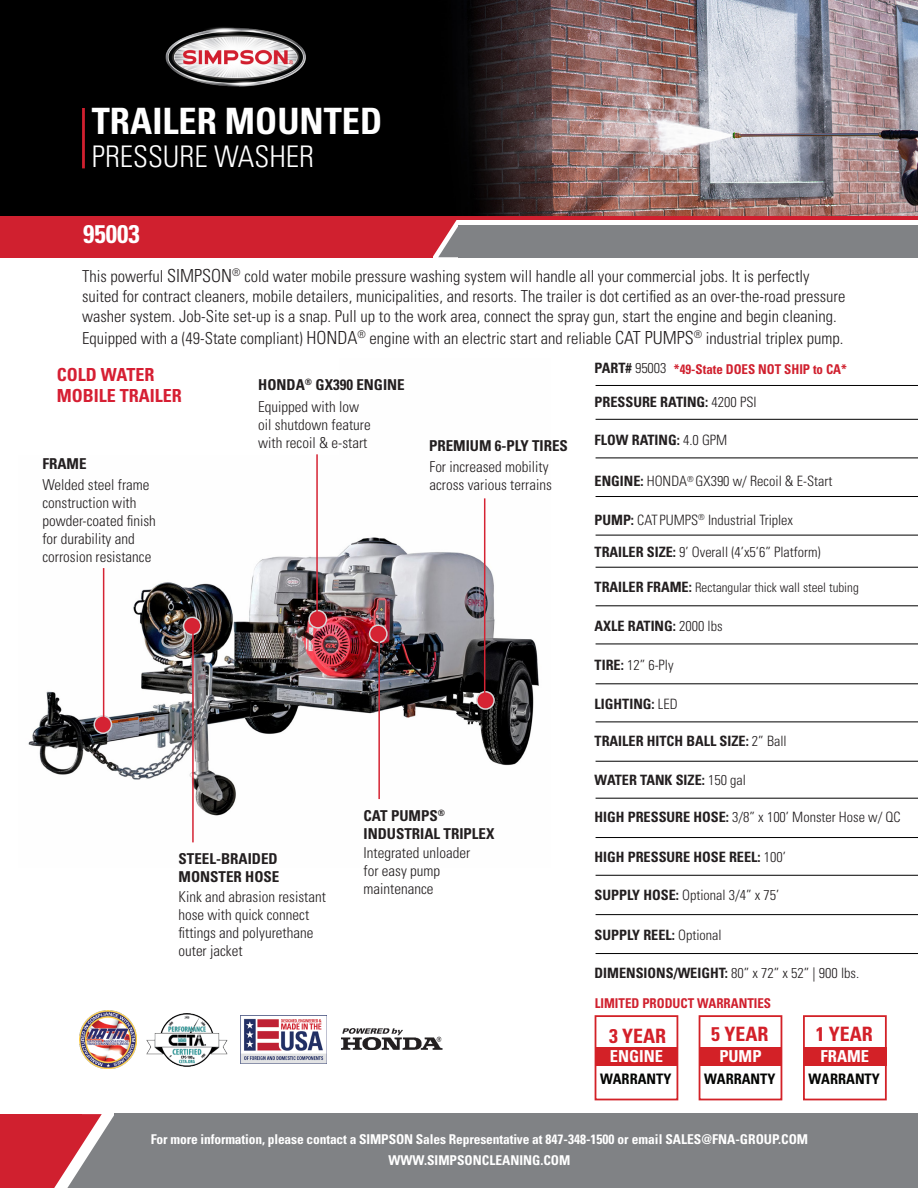
<style>
.page{position:relative;width:918px;height:1188px;background:#fff}
.page>*{position:absolute;margin:0;border:0;box-sizing:border-box;transform-origin:0 0}
.t1{font:700 condensed 36.3px "Univers LT Std";color:#fff}
.t2{font:300 condensed 29.85px "Univers LT Std";color:#fff}
.t3{font:700 condensed 25.5px "Univers LT Std";color:#fff}
.t4{font:700 condensed 19.8px "Univers LT Std";color:#d32029}
.Feature_Subtitles{font:700 condensed 18px/21.6px "Univers LT Std";color:#d61f33}
.t5{font:300 condensed 16.5px/19.8px "Univers LT Std";color:#231f20}
.t6{font:700 condensed 16.5px "Univers LT Std";color:#fff}
.t7{font:300 condensed 15px/18px "Univers LT Std";color:#231f20}
.t8{font:700 condensed 15px/18px "Univers LT Std";color:#231f20}
.t9{font:700 condensed 14.4px "Univers LT Std";color:#040503}
.t10{font:300 condensed 14.25px "Univers LT Std";color:#231f20}
.t11{font:700 condensed 14.25px "Univers LT Std";color:#231f20}
.t12{font:700 condensed 13.5px/21px "Univers LT Std";letter-spacing:-.01em;color:#fff;text-align:center}
.t13{font:700 condensed 13.5px "Univers LT Std";color:#d0202e;scale:.96 1}
.t14{font:300 condensed 13.05px "Univers LT Std";color:#231f20}
.s1{font-size:18px}
.s2{font-weight:300}
.s3{font-weight:700}
.s4{font-weight:700;font-size:14.25px}
</style>
<div class="page">
<div style="left:595px;top:1048px;width:83px;height:18px;background:#d32127"></div>
<div style="left:699px;top:1048px;width:83px;height:18px;background:#d32127"></div>
<div style="left:804px;top:1048px;width:82px;height:18px;background:#d32127"></div>
<div style="left:595px;top:1015px;width:83px;height:85px;border:2px solid #d32127"></div>
<div style="left:699px;top:1015px;width:83px;height:85px;border:2px solid #d32127"></div>
<div style="left:803px;top:1015px;width:84px;height:85px;border:2px solid #d32127"></div>
<img style="left:0;top:0;width:918px;height:216px">
<img style="left:158px;top:22px;width:153px;height:70px">
<hr style="left:82px;top:108px;width:3px;height:60px;background:#d0202f">
<div style="left:0;top:216px;width:433px;height:41px;background:#d0202f"></div>
<hr style="left:0;top:216px;width:918px;height:4px;background:#d0202f">
<div style="left:459px;top:225px;width:459px;height:32px;background:#808285"></div>
<svg style="left:433px;top:220px;width:26px;height:37px"></svg>
<div style="left:0;top:1115px;width:48px;height:73px;background:#d0202f"></div>
<div style="left:0;top:1114px;width:82px;height:8px;background:#d0202f"></div>
<div style="left:115px;top:1114px;width:803px;height:74px;background:#808285"></div>
<svg style="left:48px;top:1114px;width:67px;height:74px"></svg>
<svg style="left:595px;top:385px;width:323px;height:569px"></svg>
<img style="left:147px;top:1013px;width:80px;height:54px">
<img style="left:240px;top:1016px;width:87px;height:47px">
<img style="left:342px;top:1029px;width:101px;height:20px">
<img style="left:79px;top:1010px;width:58px;height:58px">
<img style="left:28px;top:498px;width:511px;height:345px">
<div style="left:477px;top:692px;width:17px;height:17px;background:#d52333;border-radius:50%"></div>
<div style="left:476px;top:691px;width:19px;height:19px;border:2px solid #d6d7d8;border-radius:50%"></div>
<div style="left:370px;top:625px;width:17px;height:17px;background:#d52333;border-radius:50%"></div>
<div style="left:369px;top:624px;width:19px;height:19px;border:2px solid #d6d7d8;border-radius:50%"></div>
<div style="left:309px;top:611px;width:17px;height:17px;background:#d52333;border-radius:50%"></div>
<div style="left:308px;top:610px;width:19px;height:19px;border:2px solid #d6d7d8;border-radius:50%"></div>
<hr style="left:484px;top:498px;width:1px;height:202px;background:#d52333">
<hr style="left:378px;top:634px;width:2px;height:165px;background:#d52333">
<hr style="left:316px;top:454px;width:2px;height:165px;background:#d52333">
<div style="left:94px;top:716px;width:18px;height:17px;background:#d52333;border-radius:50%"></div>
<div style="left:93px;top:715px;width:19px;height:19px;border:2px solid #d6d7d8;border-radius:50%"></div>
<hr style="left:103px;top:568px;width:1px;height:159px;background:#d52333">
<div style="left:184px;top:617px;width:17px;height:18px;background:#d52333;border-radius:50%"></div>
<div style="left:183px;top:617px;width:19px;height:18px;border:2px solid #d6d7d8;border-radius:50%"></div>
<hr style="left:192px;top:626px;width:2px;height:216px;background:#d52333">
<p class="t1" style="left:92px;top:99px;width:292px">TRAILER MOUNTED</p>
<p class="t2" style="left:92px;top:138px;width:224px">PRESSURE WASHER</p>
<p class="t3" style="left:83px;top:218px;width:58px">95003</p>
<p class="t5" style="left:82px;top:267px;width:765px">This powerful <span class="s1">SIMPSON</span><sup>®</sup> cold water mobile pressure washing system will handle all your commercial jobs. It is perfectly suited for contract cleaners, mobile detailers, municipalities, and resorts. The trailer is dot certified as an over-the-road pressure washer system. Job-Site set-up is a snap. Pull up to the work area, connect the spray gun, start the engine and begin cleaning.</p>
<p class="t5" style="left:82px;top:328px;width:763px">Equipped with a (49-State compliant) <span class="s1">HONDA</span><sup>®</sup> engine with an electric start and reliable <span class="s1">CAT PUMPS</span><sup>®</sup> industrial triplex pump.</p>
<p class="t11" style="left:595px;top:359px;width:74px">PART# <span class="s2">95003</span></p>
<p class="t11" style="left:595px;top:393px;width:164px">PRESSURE RATING: <span class="s2">4200 PSI</span></p>
<p class="t11" style="left:595px;top:431px;width:134px">FLOW RATING: <span class="s2">4.0 GPM</span></p>
<p class="t10" style="left:595px;top:473px;width:239px"><span class="s3">ENGINE:</span> HONDA<sup>®</sup> GX390 w/ Recoil &amp; E-Start</p>
<p class="Feature_Subtitles" style="left:57px;top:363px;width:126px">COLD WATER<br>MOBILE TRAILER</p>
<p class="t13" style="left:674px;top:360px;width:182px">*49-State DOES NOT SHIP to CA*</p>
<p class="t8" style="left:258px;top:376px;width:148px">HONDA<sup>®</sup> GX390 ENGINE</p>
<p class="t7" style="left:258px;top:398px;width:114px">Equipped with low oil shutdown feature with recoil &amp; e-start</p>
<p class="t8" style="left:429px;top:436px;width:140px">PREMIUM 6-PLY TIRES</p>
<p class="t8" style="left:42px;top:454px;width:46px">FRAME</p>
<p class="t7" style="left:429px;top:458px;width:121px">For increased mobility</p>
<p class="t7" style="left:42px;top:476px;width:109px">Welded steel frame</p>
<p class="t7" style="left:429px;top:476px;width:124px">across various terrains</p>
<p class="t7" style="left:42px;top:494px;width:115px">construction with powder-coated finish for durability and corrosion resistance</p>
<p class="t10" style="left:595px;top:511px;width:200px"><span class="s3">PUMP:</span> CAT PUMPS<sup>®</sup> Industrial Triplex</p>
<p class="t10" style="left:595px;top:544px;width:228px"><span class="s3">TRAILER SIZE:</span> 9’ Overall (4’x5’6” Platform)</p>
<p class="t14" style="left:595px;top:580px;width:266px"><span class="s4">TRAILER FRAME:</span> Rectangular thick wall steel tubing</p>
<p class="t11" style="left:595px;top:617px;width:130px">AXLE RATING: <span class="s2">2000 lbs</span></p>
<p class="t10" style="left:595px;top:657px;width:81px"><span class="s3">TIRE:</span> 12” 6-Ply</p>
<p class="t11" style="left:595px;top:695px;width:85px">LIGHTING: <span class="s2">LED</span></p>
<p class="t11" style="left:595px;top:732px;width:194px">TRAILER HITCH BALL SIZE: <span class="s2">2” Ball</span></p>
<p class="t8" style="left:179px;top:849px;width:102px">STEEL-BRAIDED<br>MONSTER HOSE</p>
<p class="t7" style="left:179px;top:888px;width:149px">Kink and abrasion resistant hose with quick connect fittings and polyurethane outer jacket</p>
<p class="t8" style="left:364px;top:806px;width:83px">CAT PUMPS<sup>®</sup></p>
<p class="t8" style="left:364px;top:824px;width:132px">INDUSTRIAL TRIPLEX</p>
<p class="t7" style="left:364px;top:843px;width:108px">Integrated unloader for easy pump maintenance</p>
<p class="t11" style="left:595px;top:771px;width:153px">WATER TANK SIZE: <span class="s2">150 gal</span></p>
<p class="t10" style="left:595px;top:809px;width:308px"><span class="s3">HIGH PRESSURE HOSE:</span> 3/8” x 100’ Monster Hose w/ QC</p>
<p class="t11" style="left:595px;top:848px;width:193px">HIGH PRESSURE HOSE REEL: <span class="s2">100’</span></p>
<p class="t10" style="left:595px;top:886px;width:186px"><span class="s3">SUPPLY HOSE:</span> Optional 3/4” x 75’</p>
<p class="t11" style="left:595px;top:926px;width:129px">SUPPLY REEL: <span class="s2">Optional</span></p>
<p class="t10" style="left:595px;top:964px;width:266px"><span class="s3">DIMENSIONS/WEIGHT:</span> 80” x 72” x 52” | 900 lbs.</p>
<p class="t13" style="left:595px;top:994px;width:185px">LIMITED PRODUCT WARRANTIES</p>
<p class="t4" style="left:609px;top:1024px;width:59px">3 YEAR</p>
<p class="t4" style="left:711px;top:1022px;width:59px">5 YEAR</p>
<p class="t4" style="left:816px;top:1022px;width:59px">1 YEAR</p>
<p class="t9" style="left:600px;top:1070px;width:73px">WARRANTY</p>
<p class="t9" style="left:704px;top:1070px;width:73px">WARRANTY</p>
<p class="t9" style="left:809px;top:1070px;width:73px">WARRANTY</p>
<p class="t6" style="left:610px;top:1046px;width:55px">ENGINE</p>
<p class="t6" style="left:719px;top:1046px;width:44px">PUMP</p>
<p class="t6" style="left:821px;top:1046px;width:50px">FRAME</p>
<p class="t12" style="left:151px;top:1128px;width:659px">For more information, please contact a SIMPSON Sales Representative at 847-348-1500 or email SALES@FNA-GROUP.COM<br>WWW.SIMPSONCLEANING.COM</p>
</div>
